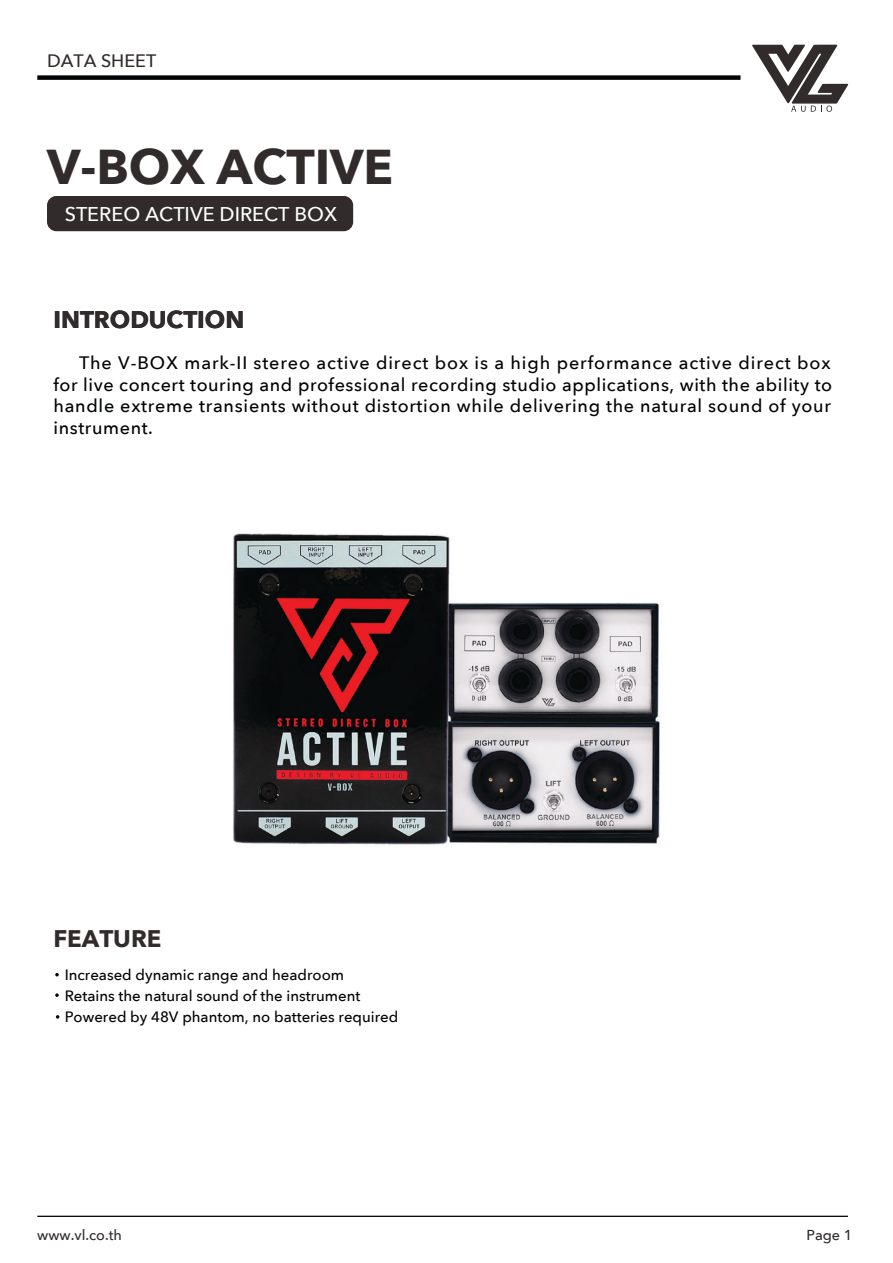
<style>
.page{position:relative;width:893px;height:1263px;background:#fff}
.page>*{position:absolute;margin:0;border:0;box-sizing:border-box;transform-origin:0 0}
.t1{font:700 48.75px "Avenir Next";color:#312b2c}
.t2{font:700 24px "Avenir Next";color:#312b2c}
.t3{font:500 19.8px "Avenir Next";color:#fff}
.t4{font:500 18px/21.6px "Avenir Next";letter-spacing:.04em;color:#020304;text-align:justify}
.t5{font:500 18px "Avenir Next";color:#312b2c}
.t6{font:500 15px/21px "Avenir Next";color:#020304}
.t7{font:500 14.4px "Avenir Next";color:#312b2c}
</style>
<div class="page">
<svg style="left:752px;top:45px;width:96px;height:67px"></svg>
<div style="left:37px;top:75px;width:703px;height:5px;background:#020304"></div>
<hr style="left:37px;top:1216px;width:811px;height:1px;background:#020304">
<img style="left:232px;top:533px;width:428px;height:312px">
<svg style="left:55px;top:973px;width:4px;height:3px"></svg>
<svg style="left:55px;top:993px;width:4px;height:4px"></svg>
<svg style="left:56px;top:1015px;width:3px;height:4px"></svg>
<div style="left:47px;top:196px;width:306px;height:35px;background:#312b2c;border-radius:9px"></div>
<p class="t5" style="left:47px;top:45px;width:111px">DATA SHEET</p>
<h1 class="t1" style="left:47px;top:125px;width:348px">V-BOX ACTIVE</h1>
<p class="t3" style="left:65px;top:197px;width:274px">STEREO ACTIVE DIRECT BOX</p>
<h2 class="t2" style="left:53px;top:299px;width:192px">INTRODUCTION</h2>
<p class="t4" style="left:53px;top:351px;width:780px;text-indent:26px">The V-BOX mark-II stereo active direct box is a high performance active direct box for live concert touring and professional recording studio applications, with the ability to handle extreme transients without distortion while delivering the natural sound of your instrument.</p>
<h2 class="t2" style="left:53px;top:918px;width:110px">FEATURE</h2>
<p class="t6" style="left:65px;top:963px;width:335px">Increased dynamic range and headroom<br>Retains the natural sound of the instrument<br>Powered by 48V phantom, no batteries required</p>
<p class="t7" style="left:37px;top:1222px;width:86px">www.vl.co.th</p>
<p class="t7" style="left:806px;top:1222px;width:47px">Page 1</p>
</div>
